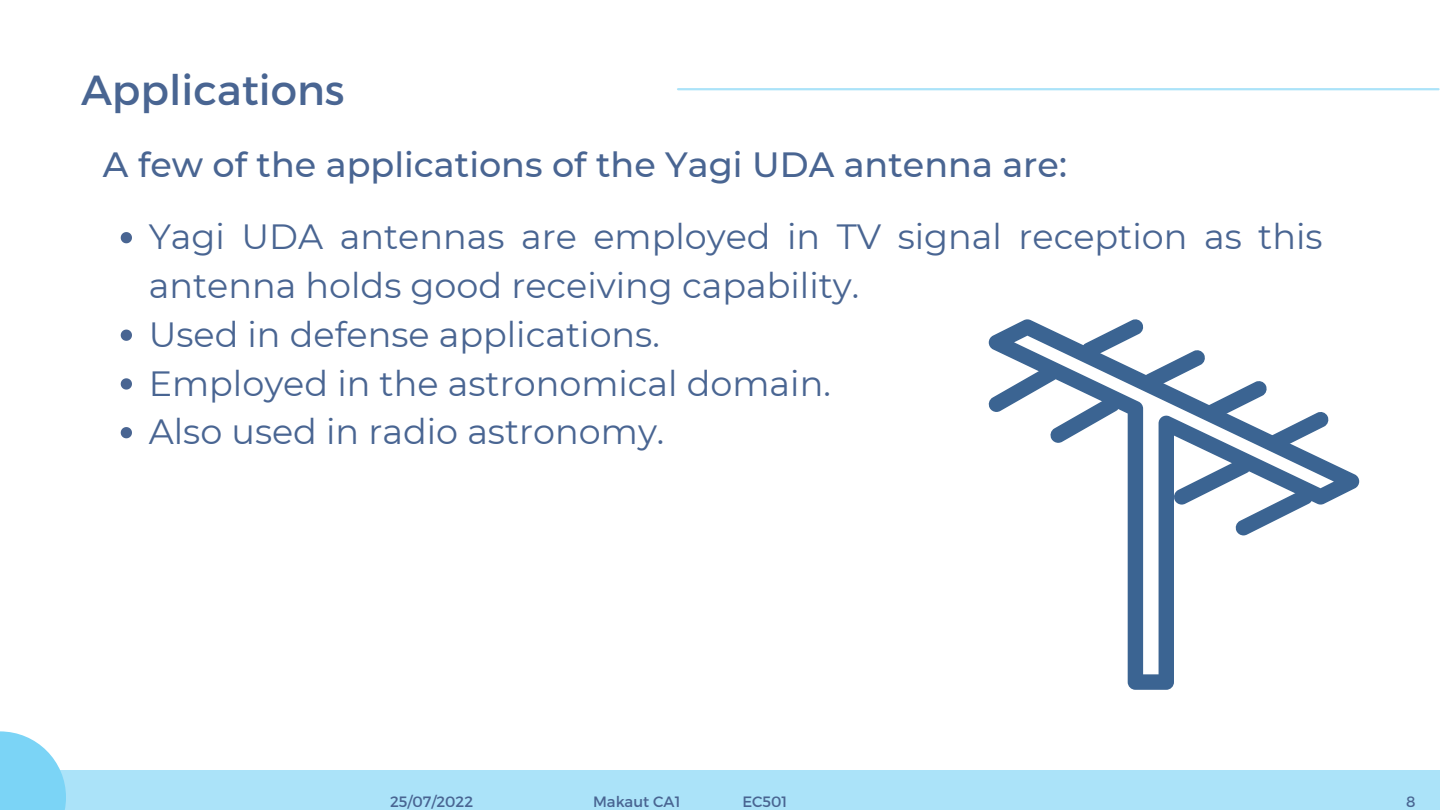
<style>
.page{position:relative;width:1440px;height:810px;background:#fff}
.page>*{position:absolute;margin:0;border:0;box-sizing:border-box;transform-origin:0 0}
.t1{font:42px "Montserrat";color:#496592}
.t2{font:35px/48.8px "Montserrat";color:#496592}
.t3{font:500 35px "Montserrat";color:#496592}
.t4{font:15px "Montserrat";color:#496592}
</style>
<div class="page">
<hr style="left:678px;top:88px;width:761px;height:2px;background:#abe3f9">
<div style="left:0;top:771px;width:1440px;height:39px;background:#abe3f9"></div>
<svg style="left:0;top:731px;width:66px;height:79px"></svg>
<svg style="left:121px;top:232px;width:11px;height:11px"></svg>
<svg style="left:121px;top:330px;width:11px;height:11px"></svg>
<svg style="left:121px;top:378px;width:11px;height:12px"></svg>
<svg style="left:121px;top:427px;width:11px;height:11px"></svg>
<svg style="left:1127px;top:451px;width:232px;height:239px"></svg>
<svg style="left:988px;top:319px;width:341px;height:132px"></svg>
<p class="t1" style="left:81px;top:63px;width:265px">Applications</p>
<p class="t3" style="left:103px;top:143px;width:966px">A few of the applications of the Yagi UDA antenna are:</p>
<p class="t2" style="left:149px;top:212px;width:1176px">Yagi UDA antennas are employed in TV signal reception as this antenna holds good receiving capability.<br>Used in defense applications.<br>Employed in the astronomical domain.<br>Also used in radio astronomy.</p>
<p class="t4" style="left:390px;top:792px;width:85px">25/07/2022</p>
<p class="t4" style="left:593px;top:792px;width:89px">Makaut CA1</p>
<p class="t4" style="left:742px;top:792px;width:47px">EC501</p>
<p class="t4" style="left:1406px;top:792px;width:11px">8</p>
</div>
